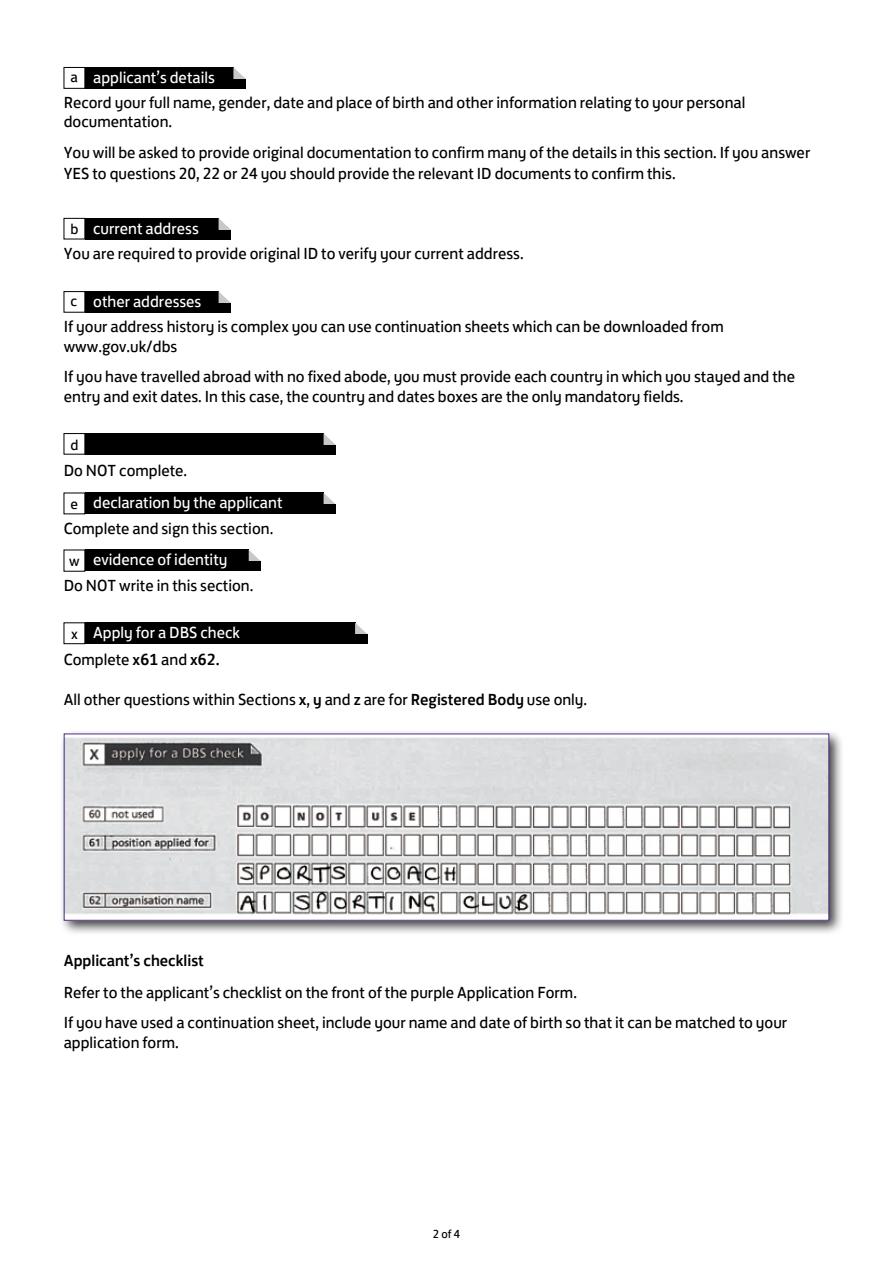
<style>
.page{position:relative;width:893px;height:1263px;background:#fff}
.page>*{position:absolute;margin:0;border:0;box-sizing:border-box;transform-origin:0 0}
.t1{font:16.5px/19.8px "FS Jack";color:#000}
.t2{font:16.5px "FS Jack";color:#fff}
.t3{font:500 16.5px "FS Jack";color:#000}
.t4{font:15px "FS Jack";color:#000}
.t5{font:12px "FS Jack";color:#000}
.s1{font-size:15px;color:#000}
.s2{font-weight:500}
</style>
<div class="page">
<div style="left:59px;top:729px;width:786px;height:207px;background:#000;opacity:.75"></div>
<img style="left:66px;top:735px;width:761px;height:184px">
<div style="left:64px;top:733px;width:765px;height:188px;border:1px solid #482783"></div>
<div style="left:85px;top:550px;width:164px;height:21px;background:#000"></div>
<svg style="left:249px;top:550px;width:12px;height:12px"></svg>
<div style="left:248px;top:562px;width:13px;height:9px;background:#000"></div>
<div style="left:85px;top:67px;width:149px;height:22px;background:#000"></div>
<svg style="left:233px;top:67px;width:13px;height:12px"></svg>
<div style="left:64px;top:67px;width:21px;height:22px;border:1px solid #000"></div>
<div style="left:233px;top:79px;width:13px;height:10px;background:#000"></div>
<div style="left:85px;top:218px;width:134px;height:21px;background:#000"></div>
<svg style="left:219px;top:219px;width:12px;height:11px"></svg>
<div style="left:64px;top:218px;width:21px;height:21px;border:1px solid #000"></div>
<div style="left:218px;top:230px;width:13px;height:9px;background:#000"></div>
<div style="left:85px;top:291px;width:134px;height:22px;background:#000"></div>
<svg style="left:219px;top:292px;width:12px;height:11px"></svg>
<div style="left:219px;top:303px;width:12px;height:10px;background:#000"></div>
<div style="left:85px;top:433px;width:239px;height:22px;background:#000"></div>
<svg style="left:324px;top:434px;width:12px;height:11px"></svg>
<div style="left:323px;top:445px;width:13px;height:10px;background:#000"></div>
<div style="left:85px;top:493px;width:239px;height:21px;background:#000"></div>
<svg style="left:324px;top:493px;width:12px;height:12px"></svg>
<div style="left:323px;top:505px;width:13px;height:9px;background:#000"></div>
<div style="left:85px;top:623px;width:270px;height:21px;background:#000"></div>
<svg style="left:355px;top:623px;width:12px;height:11px"></svg>
<div style="left:345px;top:634px;width:23px;height:10px;background:#000"></div>
<p class="t4" style="left:70px;top:65px;width:9px">a</p>
<p class="t2" style="left:93px;top:64px;width:123px">applicant’s details</p>
<p class="t1" style="left:64px;top:91px;width:683px">Record your full name, gender, date and place of birth and other information relating to your personal documentation.</p>
<p class="t1" style="left:64px;top:140px;width:748px;line-height:21.6px">You will be asked to provide original documentation to confirm many of the details in this section. If you answer<br>YES to questions 20, 22 or 24 you should provide the relevant ID documents to confirm this.</p>
<p class="t2" style="left:70px;top:215px;width:130px"><span class="s1">b</span> current address</p>
<p class="t1" style="left:64px;top:242px;width:461px">You are required to provide original ID to verify your current address.</p>
<p class="t4" style="left:70px;top:289px;width:8px">c</p>
<p class="t2" style="left:93px;top:288px;width:110px">other addresses</p>
<p class="t1" style="left:64px;top:315px;width:661px">If your address history is complex you can use continuation sheets which can be downloaded from www.gov.uk/dbs</p>
<p class="t1" style="left:64px;top:366px;width:733px">If you have travelled abroad with no fixed abode, you must provide each country in which you stayed and the entry and exit dates. In this case, the country and dates boxes are the only mandatory fields.</p>
<p class="t4" style="left:70px;top:432px;width:10px">d</p>
<p class="t1" style="left:64px;top:459px;width:125px">Do NOT complete.</p>
<p class="t2" style="left:71px;top:489px;width:213px"><span class="s1">e</span> declaration by the applicant</p>
<p class="t1" style="left:64px;top:517px;width:211px">Complete and sign this section.</p>
<p class="t2" style="left:69px;top:546px;width:160px"><span class="s1">w</span> evidence of identity</p>
<p class="t1" style="left:64px;top:574px;width:191px">Do NOT write in this section.</p>
<p class="t2" style="left:71px;top:619px;width:170px"><span class="s1">x</span> Apply for a DBS check</p>
<p class="t1" style="left:64px;top:648px;width:157px">Complete <span class="s2">x61</span> and <span class="s2">x62.</span></p>
<p class="t1" style="left:64px;top:688px;width:525px">All other questions within Sections <span class="s2">x</span>, <span class="s2">y</span> and <span class="s2">z</span> are for <span class="s2">Registered Body</span> use only.</p>
<p class="t3" style="left:64px;top:947px;width:142px">Applicant’s checklist</p>
<p class="t1" style="left:64px;top:975px;width:725px;line-height:30.3px">Refer to the applicant’s checklist on the front of the purple Application Form.<br>If you have used a continuation sheet, include your name and date of birth so that it can be matched to your</p>
<p class="t1" style="left:64px;top:1031px;width:117px">application form.</p>
<p class="t5" style="left:433px;top:1224px;width:29px">2 of 4</p>
</div>
